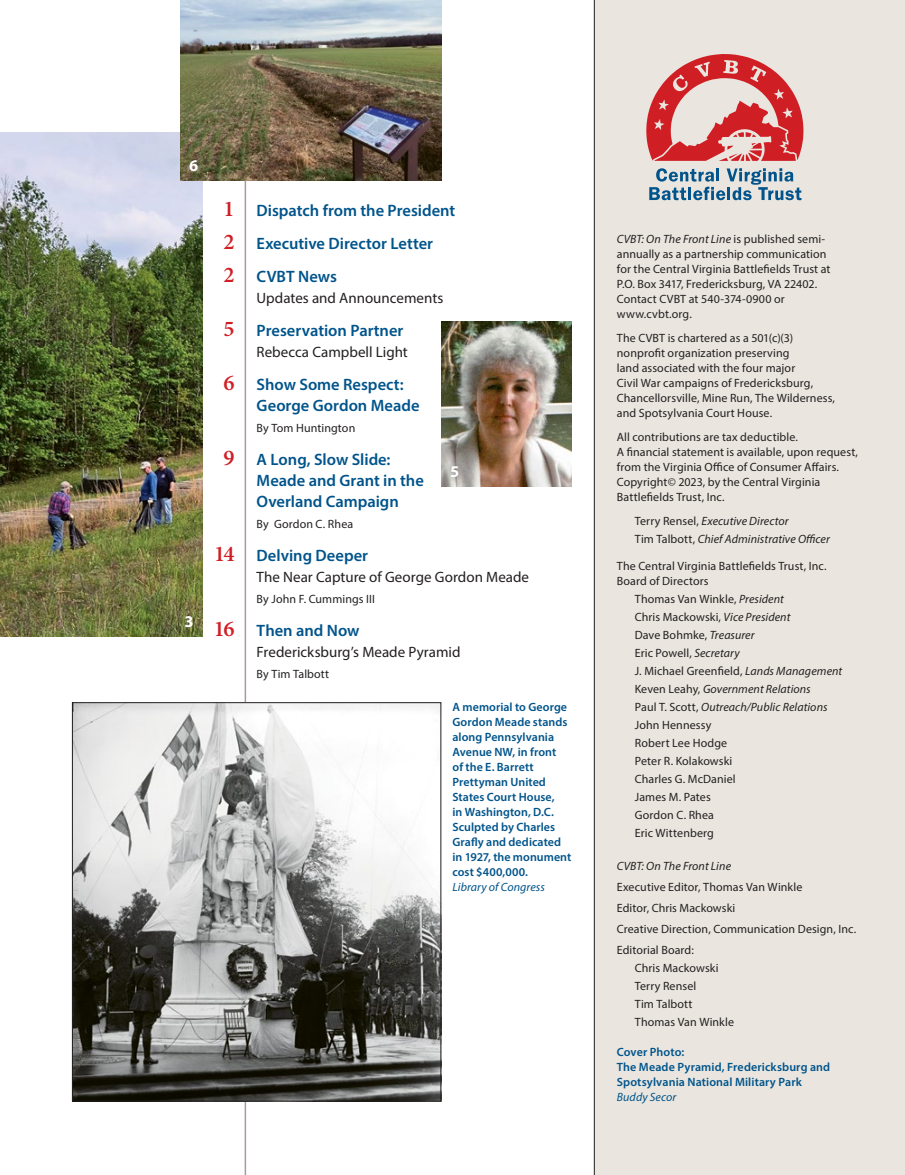
<style>
.page{position:relative;width:905px;height:1175px;background:#fff}
.page>*{position:absolute;margin:0;border:0;box-sizing:border-box;transform-origin:0 0}
.t1{font:600 16.5px/21px "Myriad Pro";color:#00548b}
.t2{font:700 16.5px "Myriad Pro";color:#fff}
.t3{font:15px "Myriad Pro";color:#231f20}
.t4{font:12px/18px "Myriad Pro";letter-spacing:.005em;color:#231f20}
.t5{font:600 12px/15px "Myriad Pro";letter-spacing:.005em;color:#00548b}
.t6{font:italic 12px/18px "Myriad Pro";letter-spacing:.005em;color:#231f20}
.t7{font:italic 12px "Myriad Pro";letter-spacing:.01em;color:#00548b}
.s1{font-family:"Minion Pro";font-size:22.5px;color:#cf1f25}
.s2{font-style:italic}
.s3{font-style:normal}
</style>
<div class="page">
<img style="left:0;top:132px;width:202px;height:504px">
<hr style="left:244px;top:0;width:2px;height:1174px;background:#a69b98">
<img style="left:74px;top:704px;width:365px;height:395px">
<div style="left:72px;top:702px;width:369px;height:399px;border:1px solid #231f20"></div>
<div style="left:594px;top:0;width:310px;height:1174px;background:#eae6df"></div>
<svg style="left:646px;top:54px;width:157px;height:107px"></svg>
<svg style="left:649px;top:168px;width:152px;height:32px"></svg>
<hr style="left:594px;top:0;width:1px;height:1174px;background:#231f20">
<img style="left:441px;top:321px;width:130px;height:165px">
<img style="left:180px;top:0;width:261px;height:180px">
<div style="left:442px;top:457px;width:25px;height:29px;background:#231f20;opacity:.75"></div>
<h1 class="t2" style="left:189px;top:155px;width:11px">6</h1>
<h1 class="t2" style="left:184px;top:611px;width:11px">3</h1>
<h1 class="t1" style="left:223px;top:194px;width:233px;line-height:33px"><span class="s1">1</span> Dispatch from the President<br><span class="s1">2</span> Executive Director Letter<br><span class="s1">2</span> CVBT News</h1>
<p class="t3" style="left:256px;top:289px;width:188px">Updates and Announcements</p>
<h1 class="t1" style="left:223px;top:320px;width:181px"><span class="s1">5</span> Preservation Partner</h1>
<p class="t3" style="left:256px;top:343px;width:153px">Rebecca Campbell Light</p>
<h1 class="t1" style="left:257px;top:374px;width:164px;text-indent:-33px"><span class="s1">6</span> Show Some Respect:<br>George Gordon Meade</h1>
<p class="t4" style="left:256px;top:419px;width:100px">By Tom Huntington</p>
<h1 class="t1" style="left:257px;top:449px;width:169px;text-indent:-33px"><span class="s1">9</span> A Long, Slow Slide:<br>Meade and Grant in the<br>Overland Campaign</h1>
<p class="t4" style="left:256px;top:515px;width:98px">By Gordon C. Rhea</p>
<h1 class="t1" style="left:214px;top:545px;width:155px"><span class="s1">14</span> Delving Deeper</h1>
<p class="t3" style="left:256px;top:568px;width:274px">The Near Capture of George Gordon Meade</p>
<p class="t4" style="left:256px;top:590px;width:120px">By John F. Cummings III</p>
<h1 class="t1" style="left:214px;top:620px;width:147px"><span class="s1">16</span> Then and Now</h1>
<p class="t3" style="left:256px;top:643px;width:205px">Fredericksburg’s Meade Pyramid</p>
<p class="t4" style="left:256px;top:665px;width:74px">By Tim Talbott</p>
<h1 class="t2" style="left:450px;top:461px;width:11px">5</h1>
<p class="t5" style="left:452px;top:699px;width:120px">A memorial to George<br>Gordon Meade stands along Pennsylvania<br>Avenue NW, in front<br>of the E. Barrett<br>Prettyman United<br>States Court House,<br>in Washington, D.C.<br>Sculpted by Charles<br>Grafly and dedicated in 1927, the monument cost $400,000.</p>
<p class="t7" style="left:452px;top:880px;width:94px">Library of Congress</p>
<p class="t4" style="left:616px;top:231px;width:215px;line-height:15px"><span class="s2">CVBT: On The Front Line</span> is published semi&shy;annually as a partnership communication for the Central Virginia Battlefields Trust at P.O. Box 3417, Fredericksburg, VA 22402.<br>Contact CVBT at 540-374-0900 or www.cvbt.org.</p>
<p class="t4" style="left:616px;top:330px;width:220px;line-height:15px">The CVBT is chartered as a 501(c)(3) nonprofit organization preserving<br>land associated with the four major<br>Civil War campaigns of Fredericksburg, Chancellorsville, Mine Run, The Wilderness, and Spotsylvania Court House.</p>
<p class="t4" style="left:616px;top:429px;width:242px;line-height:15px">All contributions are tax deductible.<br>A financial statement is available, upon request, from the Virginia Office of Consumer Affairs.<br>Copyright© 2023, by the Central Virginia Battlefields Trust, Inc.</p>
<p class="t6" style="left:634px;top:512px;width:197px"><span class="s3">Terry Rensel,</span> Executive Director<br><span class="s3">Tim Talbott,</span> Chief Administrative Officer</p>
<p class="t4" style="left:616px;top:558px;width:211px;line-height:15px">The Central Virginia Battlefields Trust, Inc.<br>Board of Directors</p>
<p class="t4" style="left:634px;top:590px;width:209px">Thomas Van Winkle, <span class="s2">President<br></span>Chris Mackowski, <span class="s2">Vice President<br></span>Dave Bohmke, <span class="s2">Treasurer<br></span>Eric Powell, <span class="s2">Secretary<br></span>J. Michael Greenfield, <span class="s2">Lands Management<br></span>Keven Leahy, <span class="s2">Government Relations<br></span>Paul T. Scott, <span class="s2">Outreach/Public Relations<br></span>John Hennessy<br>Robert Lee Hodge<br>Peter R. Kolakowski<br>Charles G. McDaniel<br>James M. Pates<br>Gordon C. Rhea<br>Eric Wittenberg</p>
<p class="t6" style="left:616px;top:857px;width:116px">CVBT: On The Front Line</p>
<p class="t4" style="left:616px;top:876px;width:241px;line-height:21px">Executive Editor, Thomas Van Winkle<br>Editor, Chris Mackowski<br>Creative Direction, Communication Design, Inc.<br>Editorial Board:</p>
<p class="t4" style="left:634px;top:959px;width:101px">Chris Mackowski<br>Terry Rensel<br>Tim Talbott<br>Thomas Van Winkle</p>
<p class="t5" style="left:616px;top:1044px;width:215px">Cover Photo:<br>The Meade Pyramid, Fredericksburg and<br>Spotsylvania National Military Park</p>
<p class="t7" style="left:616px;top:1090px;width:61px">Buddy Secor</p>
</div>
